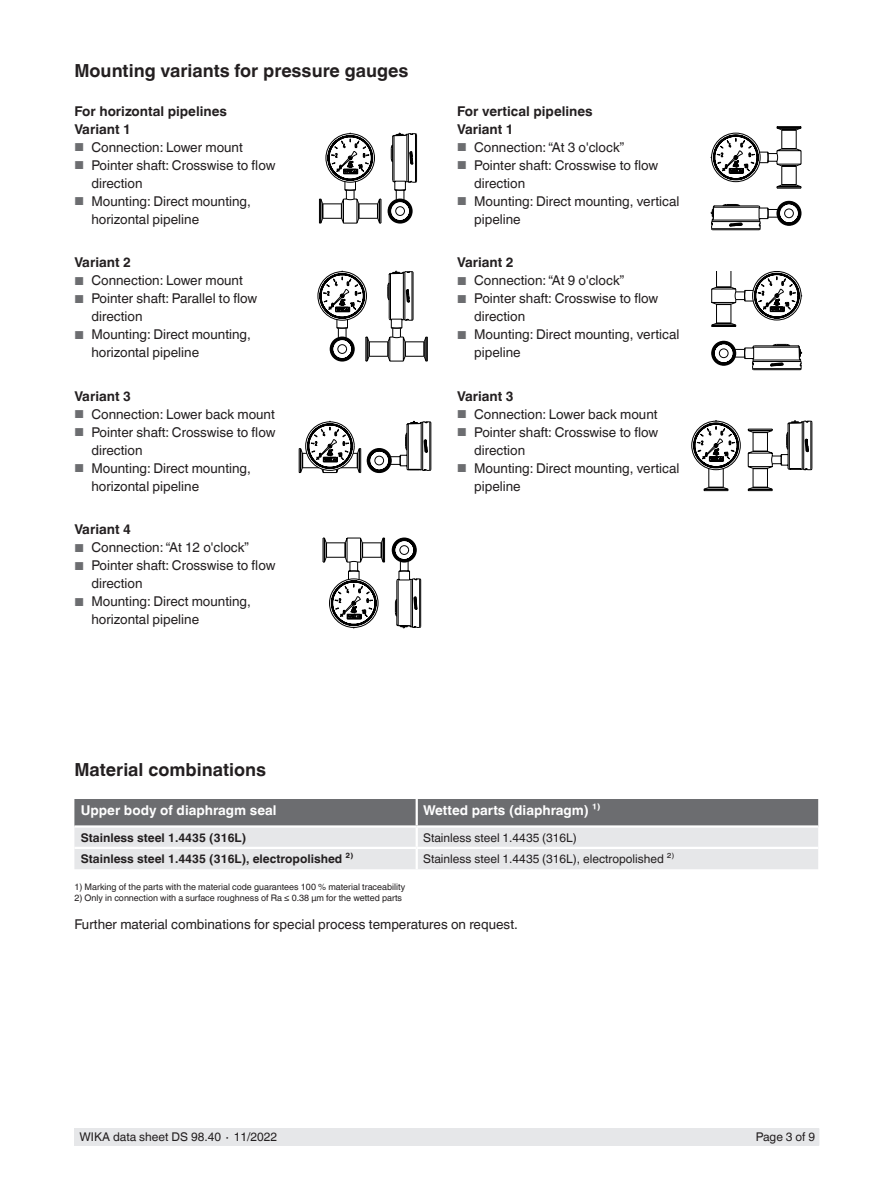
<style>
.page{position:relative;width:893px;height:1188px;background:#fff}
.page>*{position:absolute;margin:0;border:0;box-sizing:border-box;transform-origin:0 0}
.t1{font:700 18px "Helvetica World";color:#231f20}
.t2{font:13.5px/18px "Helvetica World";color:#231f20}
.t3{font:700 13.5px/18px "Helvetica World";color:#231f20}
.t4{font:700 13.5px "Helvetica World";color:#fff}
.t5{font:12px "Helvetica World";color:#231f20}
.t6{font:700 12px "Helvetica World";color:#231f20}
.t7{font:9px "Helvetica World";color:#231f20}
.s1{font-size:11.55px;color:#6c6d70}
</style>
<div class="page">
<div style="left:75px;top:1128px;width:744px;height:17px;background:#e6e7e9"></div>
<svg style="left:74px;top:799px;width:744px;height:70px;background:#b5b6b9"></svg>
<hr style="left:74px;top:847px;width:343px;height:2px;background:#fff">
<hr style="left:416px;top:849px;width:2px;height:20px;background:#fff">
<hr style="left:417px;top:825px;width:401px;height:3px;background:#fff">
<hr style="left:417px;top:847px;width:401px;height:2px;background:#fff">
<hr style="left:74px;top:825px;width:343px;height:3px;background:#fff">
<svg style="left:319px;top:133px;width:99px;height:91px"></svg>
<svg style="left:317px;top:271px;width:111px;height:91px"></svg>
<svg style="left:298px;top:420px;width:134px;height:54px"></svg>
<svg style="left:322px;top:538px;width:99px;height:91px"></svg>
<svg style="left:711px;top:272px;width:92px;height:98px"></svg>
<svg style="left:710px;top:126px;width:92px;height:104px"></svg>
<svg style="left:691px;top:420px;width:122px;height:72px"></svg>
<h1 class="t1" style="left:74px;top:60px;width:336px">Mounting variants for pressure gauges</h1>
<p class="t3" style="left:74px;top:102px;width:154px">For horizontal pipelines<br>Variant 1</p>
<p class="t2" style="left:74px;top:138px;width:170px"><span class="s1">■</span> Connection: Lower mount</p>
<p class="t2" style="left:91px;top:156px;width:186px;text-indent:-17px"><span class="s1">■</span> Pointer shaft: Crosswise to flow direction</p>
<p class="t2" style="left:91px;top:192px;width:161px;text-indent:-17px"><span class="s1">■</span> Mounting: Direct mounting, horizontal pipeline</p>
<p class="t3" style="left:74px;top:254px;width:58px">Variant 2</p>
<p class="t2" style="left:74px;top:272px;width:170px"><span class="s1">■</span> Connection: Lower mount</p>
<p class="t2" style="left:91px;top:290px;width:167px;text-indent:-17px"><span class="s1">■</span> Pointer shaft: Parallel to flow direction</p>
<p class="t2" style="left:91px;top:326px;width:161px;text-indent:-17px"><span class="s1">■</span> Mounting: Direct mounting, horizontal pipeline</p>
<p class="t3" style="left:74px;top:387px;width:58px">Variant 3</p>
<p class="t2" style="left:74px;top:405px;width:202px"><span class="s1">■</span> Connection: Lower back mount</p>
<p class="t2" style="left:91px;top:423px;width:186px;text-indent:-17px"><span class="s1">■</span> Pointer shaft: Crosswise to flow direction</p>
<p class="t2" style="left:91px;top:459px;width:161px;text-indent:-17px"><span class="s1">■</span> Mounting: Direct mounting, horizontal pipeline</p>
<p class="t3" style="left:74px;top:521px;width:58px">Variant 4</p>
<p class="t2" style="left:74px;top:539px;width:176px"><span class="s1">■</span> Connection: “At 12 o'clock”</p>
<p class="t2" style="left:91px;top:557px;width:186px;text-indent:-17px"><span class="s1">■</span> Pointer shaft: Crosswise to flow direction</p>
<p class="t2" style="left:91px;top:593px;width:161px;text-indent:-17px"><span class="s1">■</span> Mounting: Direct mounting, horizontal pipeline</p>
<p class="t3" style="left:457px;top:102px;width:137px">For vertical pipelines<br>Variant 1</p>
<p class="t2" style="left:457px;top:138px;width:169px"><span class="s1">■</span> Connection: “At 3 o'clock”</p>
<p class="t2" style="left:474px;top:156px;width:186px;text-indent:-17px"><span class="s1">■</span> Pointer shaft: Crosswise to flow direction</p>
<p class="t2" style="left:474px;top:192px;width:207px;text-indent:-17px"><span class="s1">■</span> Mounting: Direct mounting, vertical pipeline</p>
<p class="t3" style="left:457px;top:254px;width:58px">Variant 2</p>
<p class="t2" style="left:457px;top:272px;width:169px"><span class="s1">■</span> Connection: “At 9 o'clock”</p>
<p class="t2" style="left:474px;top:290px;width:186px;text-indent:-17px"><span class="s1">■</span> Pointer shaft: Crosswise to flow direction</p>
<p class="t2" style="left:474px;top:326px;width:207px;text-indent:-17px"><span class="s1">■</span> Mounting: Direct mounting, vertical pipeline</p>
<p class="t3" style="left:457px;top:387px;width:58px">Variant 3</p>
<p class="t2" style="left:457px;top:405px;width:202px"><span class="s1">■</span> Connection: Lower back mount</p>
<p class="t2" style="left:474px;top:423px;width:186px;text-indent:-17px"><span class="s1">■</span> Pointer shaft: Crosswise to flow direction</p>
<p class="t2" style="left:474px;top:459px;width:207px;text-indent:-17px"><span class="s1">■</span> Mounting: Direct mounting, vertical pipeline</p>
<h1 class="t1" style="left:74px;top:759px;width:193px">Material combinations</h1>
<p class="t4" style="left:81px;top:803px;width:197px">Upper body of diaphragm seal</p>
<p class="t4" style="left:423px;top:803px;width:179px">Wetted parts (diaphragm) ¹⁾</p>
<p class="t6" style="left:81px;top:830px;width:167px">Stainless steel 1.4435 (316L)</p>
<p class="t5" style="left:423px;top:830px;width:155px">Stainless steel 1.4435 (316L)</p>
<p class="t6" style="left:81px;top:852px;width:274px">Stainless steel 1.4435 (316L), electropolished ²⁾</p>
<p class="t5" style="left:423px;top:852px;width:253px">Stainless steel 1.4435 (316L), electropolished ²⁾</p>
<p class="t7" style="left:74px;top:882px;width:332px">1) Marking of the parts with the material code guarantees 100 % material traceability</p>
<p class="t7" style="left:74px;top:892px;width:329px">2) Only in connection with a surface roughness of Ra ≤ 0.38 μm for the wetted parts</p>
<p class="t2" style="left:74px;top:916px;width:445px">Further material combinations for special process temperatures on request.</p>
<p class="t5" style="left:80px;top:1130px;width:199px">WIKA data sheet DS 98.40 ∙ 11/2022</p>
<p class="t5" style="left:756px;top:1130px;width:61px">Page 3 of 9</p>
</div>
